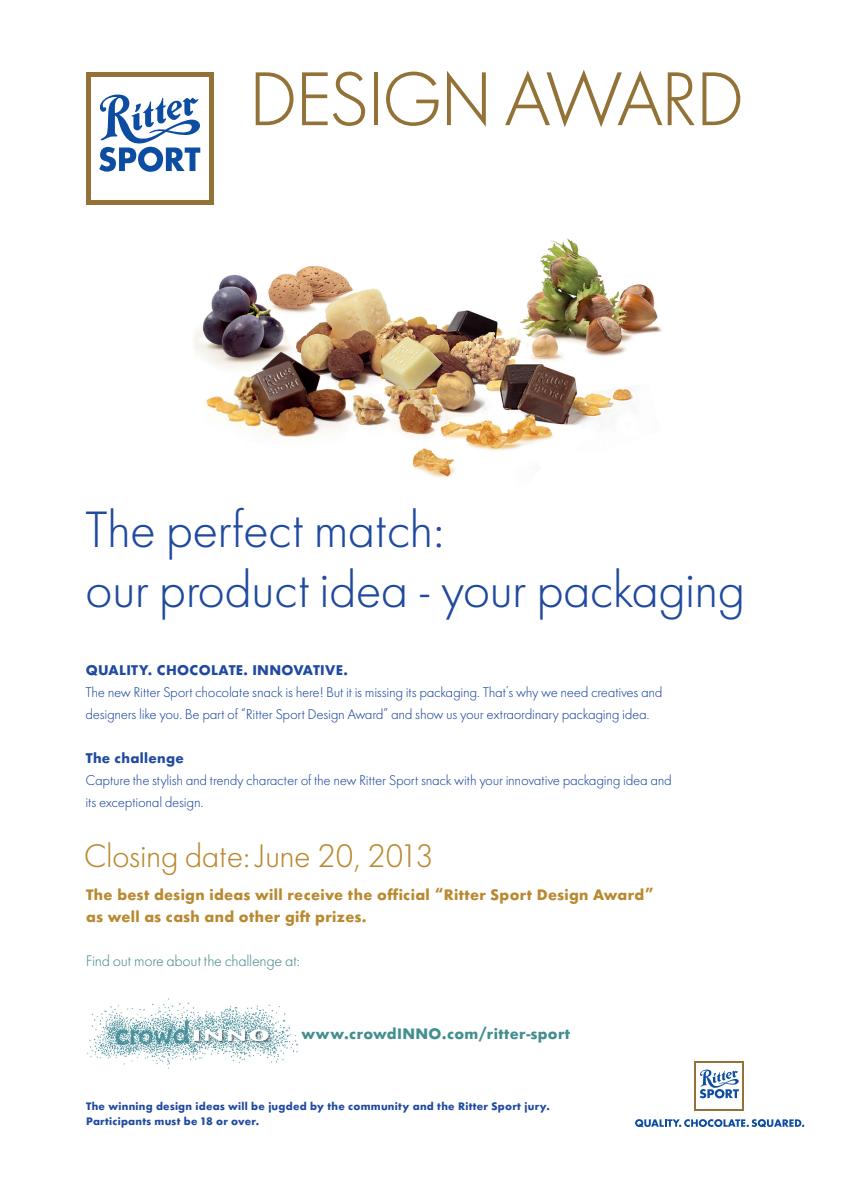
<style>
.page{position:relative;width:842px;height:1191px;background:#fff}
.page>*{position:absolute;margin:0;border:0;box-sizing:border-box;transform-origin:0 0}
.t1{font:300 70px "Futura RS";color:#937237}
.t2{font:300 47px/60px "Futura RS";letter-spacing:.025em;color:#1f4aa0}
.t3{font:300 30px "Futura RS";letter-spacing:.025em;color:#b98930}
.t4{font:700 14px/22px "Futura RS";letter-spacing:.025em;color:#b98930}
.t5{font:300 14px "Futura RS";letter-spacing:.025em;color:#4a8a91}
.t6{font:700 14px "Futura RS";letter-spacing:.025em;color:#438e8e}
.t7{font:300 13px/22px "Futura RS";letter-spacing:.025em;color:#1f4aa0}
.t8{font:700 13px "Futura RS";letter-spacing:.025em;color:#1f4aa0}
.t9{font:700 10px/15px "Futura RS";letter-spacing:.025em;color:#1f4aa0}
</style>
<div class="page">
<img style="left:191px;top:204px;width:471px;height:274px">
<div style="left:86px;top:72px;width:128px;height:132px;background:#937237"></div>
<div style="left:91px;top:77px;width:118px;height:123px;background:#fff"></div>
<svg style="left:99px;top:94px;width:102px;height:78px"></svg>
<svg style="left:695px;top:1061px;width:49px;height:49px"></svg>
<div style="left:696px;top:1063px;width:46px;height:45px;background:#fff"></div>
<svg style="left:700px;top:1069px;width:39px;height:29px"></svg>
<svg style="left:635px;top:1119px;width:169px;height:8px"></svg>
<img style="left:87px;top:998px;width:211px;height:71px">
<h1 class="t1" style="left:250px;top:58px;width:495px">DESIGN AWARD</h1>
<h2 class="t2" style="left:86px;top:501px;width:660px">The perfect match:<br>our product idea - your packaging</h2>
<p class="t8" style="left:86px;top:661px;width:264px">QUALITY. CHOCOLATE. INNOVATIVE.</p>
<p class="t7" style="left:86px;top:681px;width:578px">The new Ritter Sport chocolate snack is here! But it is missing its packaging. That’s why we need creatives and designers like you. Be part of “Ritter Sport Design Award” and show us your extraordinary packaging idea.</p>
<p class="t8" style="left:86px;top:749px;width:100px">The challenge</p>
<p class="t7" style="left:86px;top:769px;width:587px">Capture the stylish and trendy character of the new Ritter Sport snack with your innovative packaging idea and its exceptional design.</p>
<h3 class="t3" style="left:85px;top:838px;width:350px">Closing date: June 20, 2013</h3>
<p class="t4" style="left:86px;top:884px;width:569px">The best design ideas will receive the official “Ritter Sport Design Award” as well as cash and other gift prizes.</p>
<p class="t5" style="left:86px;top:952px;width:215px">Find out more about the challenge at:</p>
<p class="t6" style="left:301px;top:1024px;width:270px">www.crowdINNO.com/ritter-sport</p>
<p class="t9" style="left:86px;top:1099px;width:465px">The winning design ideas will be jugded by the community and the Ritter Sport jury.<br>Participants must be 18 or over.</p>
</div>
